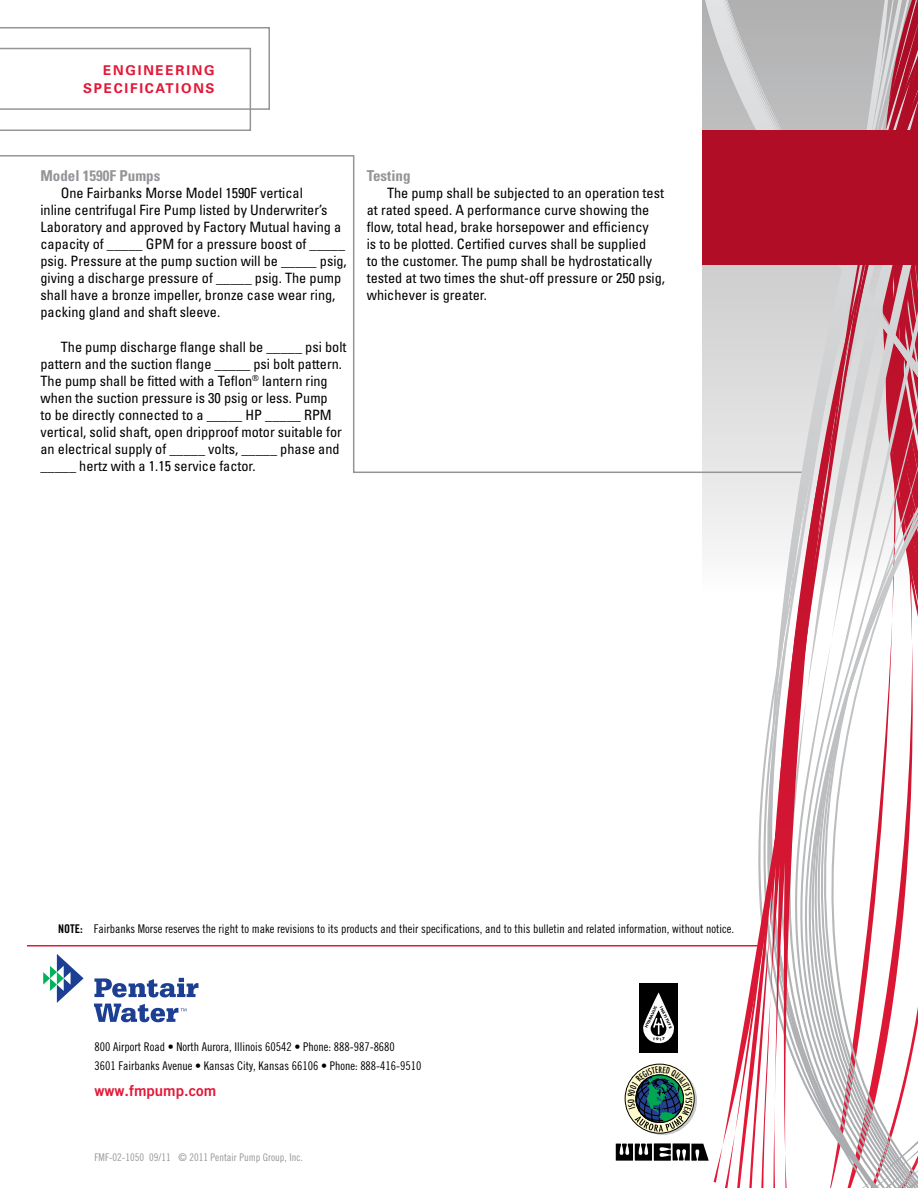
<style>
.page{position:relative;width:918px;height:1188px;background:#fff}
.page>*{position:absolute;margin:0;border:0;box-sizing:border-box;transform-origin:0 0}
.t1{font:700 condensed 15px "Univers";color:#939598}
.t2{font:15px "Trade Gothic Bold Two";color:#e31837}
.t3{font:condensed 14.25px/17.1px "Univers";color:#000}
.t4{font:700 13.5px/18px "Univers";letter-spacing:.13em;color:#e31837;text-align:right}
.t5{font:12px/19.4px "Trade Gothic Cond Eighteen";color:#000}
.t6{font:10.5px "Trade Gothic Cond Eighteen";color:#939598}
.t7{font:condensed 8.55px "Futura";color:#000}
.t8{font:700 3.45px "Futura";color:#000;scale:1.15 1}
.s1{font-family:"Trade Gothic Bold Cond Twenty"}
</style>
<div class="page">
<svg style="left:0;top:27px;width:270px;height:104px"></svg>
<svg style="left:702px;top:0;width:12px;height:1182px"></svg>
<svg style="left:705px;top:0;width:213px;height:130px;background:#b9b1b3"></svg>
<svg style="left:714px;top:56px;width:204px;height:1127px"></svg>
<div style="left:702px;top:130px;width:216px;height:135px;background:#b10d27"></div>
<hr style="left:27px;top:945px;width:731px;height:1px;background:#e31837">
<div style="left:638px;top:983px;width:41px;height:70px;background:#000"></div>
<svg style="left:628px;top:1066px;width:69px;height:69px"></svg>
<div style="left:625px;top:1064px;width:69px;height:69px;border:1px solid #000;border-radius:50%"></div>
<div style="left:613px;top:1140px;width:98px;height:24px;background:#fff"></div>
<svg style="left:616px;top:1143px;width:93px;height:18px"></svg>
<svg style="left:43px;top:954px;width:41px;height:49px"></svg>
<svg style="left:94px;top:978px;width:104px;height:19px"></svg>
<svg style="left:94px;top:1004px;width:92px;height:18px"></svg>
<svg style="left:0;top:155px;width:803px;height:319px"></svg>
<svg style="left:643px;top:992px;width:31px;height:52px"></svg>
<svg style="left:628px;top:1067px;width:64px;height:65px;background:#809a8c"></svg>
<p class="t4" style="left:83px;top:62px;width:133px">ENGINEERING<br>SPECIFICATIONS</p>
<p class="t1" style="left:40px;top:166px;width:121px">Model 1590F Pumps</p>
<p class="t3" style="left:41px;top:184px;width:308px;text-indent:20px">One Fairbanks Morse Model 1590F vertical<br>inline centrifugal Fire Pump listed by Underwriter’s Laboratory and approved by Factory Mutual having a capacity of _____ GPM for a pressure boost of _____ psig. Pressure at the pump suction will be _____ psig, giving a discharge pressure of _____ psig. The pump shall have a bronze impeller, bronze case wear ring, packing gland and shaft sleeve.</p>
<p class="t3" style="left:41px;top:338px;width:307px;text-indent:20px">The pump discharge flange shall be _____ psi bolt pattern and the suction flange _____ psi bolt pattern.<br>The pump shall be fitted with a Teflon<sup>®</sup> lantern ring when the suction pressure is 30 psig or less. Pump<br>to be directly connected to a _____ HP _____ RPM vertical, solid shaft, open dripproof motor suitable for an electrical supply of _____ volts, _____ phase and _____ hertz with a 1.15 service factor.</p>
<p class="t1" style="left:367px;top:166px;width:45px">Testing</p>
<p class="t3" style="left:367px;top:184px;width:300px;text-indent:20px">The pump shall be subjected to an operation test at rated speed. A performance curve showing the flow, total head, brake horsepower and efficiency<br>is to be plotted. Certified curves shall be supplied<br>to the customer. The pump shall be hydrostatically tested at two times the shut-off pressure or 250 psig, whichever is greater.</p>
<p class="t5" style="left:58px;top:919px;width:678px"><span class="s1">NOTE:</span> Fairbanks Morse reserves the right to make revisions to its products and their specifications, and to this bulletin and related information, without notice.</p>
<p class="t5" style="left:94px;top:1036px;width:329px">800 Airport Road • North Aurora, Illinois 60542 • Phone: 888-987-8680<br>3601 Fairbanks Avenue • Kansas City, Kansas 66106 • Phone: 888-416-9510</p>
<p class="t2" style="left:94px;top:1081px;width:123px">www.fmpump.com</p>
<p class="t6" style="left:94px;top:1151px;width:210px">FMF-02-1050 09/11 © 2011 Pentair Pump Group, Inc.</p>
<p class="t8" style="left:644px;top:1027px;width:22px;rotate:-65deg">HYDRAULIC</p>
<p class="t8" style="left:663px;top:1005px;width:22px;rotate:65deg">INSTITUTE</p>
<p class="t7" style="left:658px;top:1065px;width:5px">R</p>
</div>
